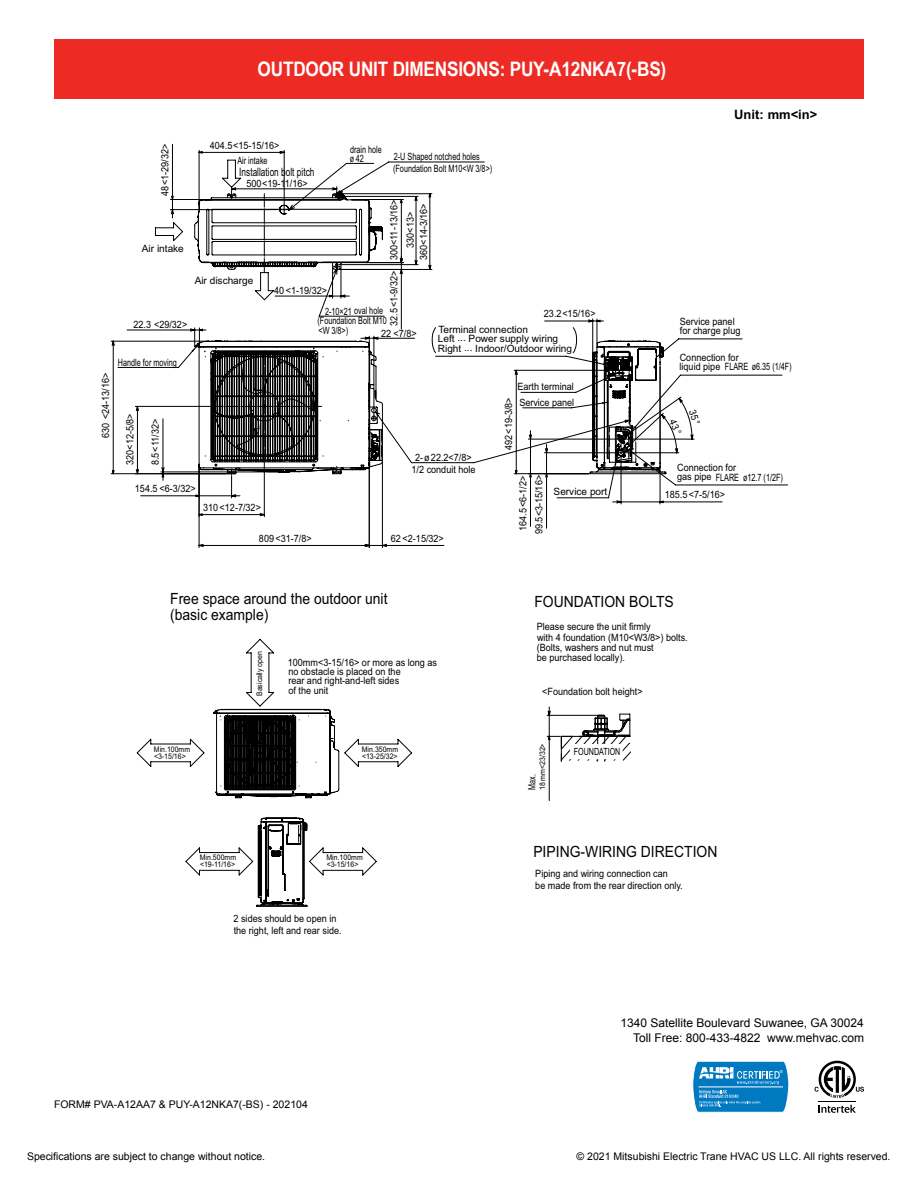
<style>
.page{position:relative;width:918px;height:1188px;background:#fff}
.page>*{position:absolute;margin:0;border:0;box-sizing:border-box;transform-origin:0 0}
.t1{font:700 19.95px "Arial Narrow";letter-spacing:-.01em;color:#fff;scale:1.05 1}
.t2{font:15.45px/16.2px "Arial";color:#000;scale:.9 1}
.t3{font:700 12.9px "Arial";color:#000}
.t4{font:12px/14.4px "Arial";color:#000;text-align:right}
.t5{font:11.55px "Arial";color:#000;scale:.72 1}
.t6{font:10.5px "Arial";color:#000}
.t7{font:10.05px/9.4px "Arial";color:#000;scale:.9 1}
.t8{font:10.05px/9px "Arial";color:#000;scale:.72 1}
.t9{font:10.05px/9.4px "Arial";color:#000}
.t10{font:9.9px "Arial";color:#000;scale:.72 1}
.t11{font:7.8px/6.9px "Arial";color:#000;scale:.9 1}
</style>
<div class="page">
<svg style="left:692px;top:1061px;width:97px;height:52px;background:#3896ce"></svg>
<svg style="left:819px;top:1105px;width:37px;height:8px"></svg>
<hr style="left:819px;top:1101px;width:37px;height:1px;background:#000">
<svg style="left:815px;top:1061px;width:49px;height:37px"></svg>
<svg style="left:185px;top:817px;width:192px;height:90px"></svg>
<svg style="left:136px;top:639px;width:276px;height:159px"></svg>
<svg style="left:546px;top:706px;width:85px;height:95px"></svg>
<div style="left:571px;top:745px;width:51px;height:14px;background:#fff"></div>
<div style="left:54px;top:39px;width:810px;height:59px;background:#ee2a24"></div>
<svg style="left:110px;top:144px;width:678px;height:404px"></svg>
<h1 class="t1" style="left:258px;top:54px;width:391px">OUTDOOR UNIT DIMENSIONS: PUY-A12NKA7(-BS)</h1>
<p class="t7" style="left:101px;top:438px;width:74px;rotate:-90deg">630 &lt;24-13/16&gt;</p>
<p class="t7" style="left:160px;top:196px;width:59px;rotate:-90deg">48&lt;1-29/32&gt;</p>
<p class="t9" style="left:142px;top:244px;width:43px">Air intake</p>
<p class="t7" style="left:210px;top:140px;width:79px">404.5&lt;15-15/16&gt;</p>
<p class="t8" style="left:237px;top:156px;width:43px">Air intake</p>
<p class="t5" style="left:239px;top:164px;width:106px">Installation bolt pitch</p>
<p class="t7" style="left:247px;top:179px;width:70px">500&lt;19-11/16&gt;</p>
<p class="t8" style="left:350px;top:145px;width:46px">drain hole ø42</p>
<p class="t8" style="left:393px;top:151px;width:139px;line-height:11.4px">2-U Shaped notched holes (Foundation Bolt M10&lt;W 3/8&gt;)</p>
<p class="t7" style="left:389px;top:260px;width:69px;rotate:-90deg">300&lt;11-13/16&gt;</p>
<p class="t7" style="left:419px;top:260px;width:64px;rotate:-90deg">360&lt;14-3/16&gt;</p>
<p class="t7" style="left:405px;top:248px;width:42px;rotate:-90deg">330&lt;13&gt;</p>
<p class="t9" style="left:195px;top:276px;width:60px">Air discharge</p>
<p class="t7" style="left:133px;top:319px;width:61px">22.3 &lt;29/32&gt;</p>
<p class="t8" style="left:118px;top:358px;width:83px">Handle for moving</p>
<p class="t7" style="left:125px;top:465px;width:59px;rotate:-90deg">320&lt;12-5/8&gt;</p>
<p class="t7" style="left:151px;top:465px;width:53px;rotate:-90deg">8.5&lt;11/32&gt;</p>
<p class="t7" style="left:389px;top:326px;width:63px;rotate:-90deg">32.5&lt;1-9/32&gt;</p>
<p class="t7" style="left:274px;top:285px;width:60px">40 &lt;1-19/32&gt;</p>
<p class="t8" style="left:325px;top:306px;width:82px">2-10×21 oval hole</p>
<p class="t8" style="left:317px;top:316px;width:98px;line-height:9.9px">(Foundation Bolt M10 &lt;W 3/8&gt;)</p>
<p class="t7" style="left:381px;top:329px;width:41px">22 &lt;7/8&gt;</p>
<p class="t7" style="left:544px;top:309px;width:59px">23.2&lt;15/16&gt;</p>
<p class="t9" style="left:438px;top:325px;width:136px">Terminal connection<br>Left ... Power supply wiring<br>Right ... Indoor/Outdoor wiring</p>
<p class="t7" style="left:517px;top:382px;width:64px">Earth terminal</p>
<p class="t7" style="left:504px;top:450px;width:60px;rotate:-90deg">492&lt;19-3/8&gt;</p>
<p class="t7" style="left:519px;top:397px;width:63px">Service panel</p>
<p class="t7" style="left:412px;top:451px;width:73px;line-height:12.1px;text-align:center">2-ø22.2&lt;7/8&gt;<br>1/2 conduit hole</p>
<p class="t7" style="left:135px;top:484px;width:69px">154.5 &lt;6-3/32&gt;</p>
<p class="t7" style="left:203px;top:502px;width:66px">310&lt;12-7/32&gt;</p>
<p class="t7" style="left:259px;top:533px;width:60px">809&lt;31-7/8&gt;</p>
<p class="t7" style="left:391px;top:533px;width:61px">62 &lt;2-15/32&gt;</p>
<p class="t7" style="left:518px;top:531px;width:62px;rotate:-90deg">164.5&lt;6-1/2&gt;</p>
<p class="t7" style="left:534px;top:534px;width:67px;rotate:-90deg">99.5&lt;3-15/16&gt;</p>
<p class="t9" style="left:554px;top:486px;width:55px">Service port</p>
<p class="t3" style="left:734px;top:105px;width:85px">Unit: mm&lt;in&gt;</p>
<p class="t7" style="left:680px;top:317px;width:69px;line-height:8.9px">Service panel for charge plug</p>
<p class="t7" style="left:680px;top:353px;width:67px">Connection for</p>
<p class="t7" style="left:680px;top:362px;width:126px">liquid pipe FLARE ø6.35 (1/4F)</p>
<p class="t7" style="left:677px;top:463px;width:67px">Connection for</p>
<p class="t7" style="left:677px;top:473px;width:119px">gas pipe FLARE 12.7 (1/2F)</p>
<p class="t8" style="left:743px;top:473px;width:8px">ø</p>
<p class="t7" style="left:665px;top:490px;width:69px">185.5 &lt;7-5/16&gt;</p>
<h2 class="t2" style="left:170px;top:591px;width:243px">Free space around the outdoor unit (basic example)</h2>
<p class="t7" style="left:288px;top:657px;width:167px">100mm&lt;3-15/16&gt; or more as long as no obstacle is placed on the<br>rear and right-and-left sides<br>of the unit</p>
<p class="t11" style="left:256px;top:696px;width:51px;rotate:-90deg">Basically open</p>
<h2 class="t2" style="left:534px;top:593px;width:157px">FOUNDATION BOLTS</h2>
<p class="t7" style="left:537px;top:621px;width:169px;line-height:10.4px">Please secure the unit firmly<br>with 4 foundation (M10&lt;W3/8&gt;) bolts. (Bolts, washers and nut must<br>be purchased locally).</p>
<p class="t7" style="left:542px;top:687px;width:113px">&lt;Foundation bolt height&gt;</p>
<p class="t11" style="left:154px;top:746px;width:42px">Min.100mm &lt;3-15/16&gt;</p>
<p class="t11" style="left:362px;top:745px;width:42px">Min.350mm &lt;13-25/32&gt;</p>
<p class="t11" style="left:539px;top:790px;width:53px;rotate:-90deg">18 mm&lt;23/32&gt;</p>
<p class="t10" style="left:525px;top:790px;width:23px;rotate:-90deg">Max.</p>
<p class="t10" style="left:574px;top:745px;width:66px">FOUNDATION</p>
<p class="t11" style="left:200px;top:854px;width:42px">Min.500mm &lt;19-11/16&gt;</p>
<p class="t11" style="left:326px;top:854px;width:42px">Min.100mm &lt;3-15/16&gt;</p>
<p class="t7" style="left:234px;top:913px;width:122px;line-height:11.1px">2 sides should be open in the right, left and rear side.</p>
<h2 class="t2" style="left:533px;top:843px;width:206px">PIPING-WIRING DIRECTION</h2>
<p class="t7" style="left:535px;top:867px;width:165px;line-height:12.5px">Piping and wiring connection can<br>be made from the rear direction only.</p>
<p class="t4" style="left:620px;top:1016px;width:245px">1340 Satellite Boulevard Suwanee, GA 30024<br>Toll Free: 800-433-4822 www.mehvac.com</p>
<p class="t6" style="left:54px;top:1097px;width:255px">FORM# PVA-A12AA7 &amp; PUY-A12NKA7(-BS) - 202104</p>
<p class="t6" style="left:27px;top:1149px;width:240px">Specifications are subject to change without notice.</p>
<p class="t6" style="left:577px;top:1149px;width:315px">© 2021 Mitsubishi Electric Trane HVAC US LLC. All rights reserved.</p>
</div>
